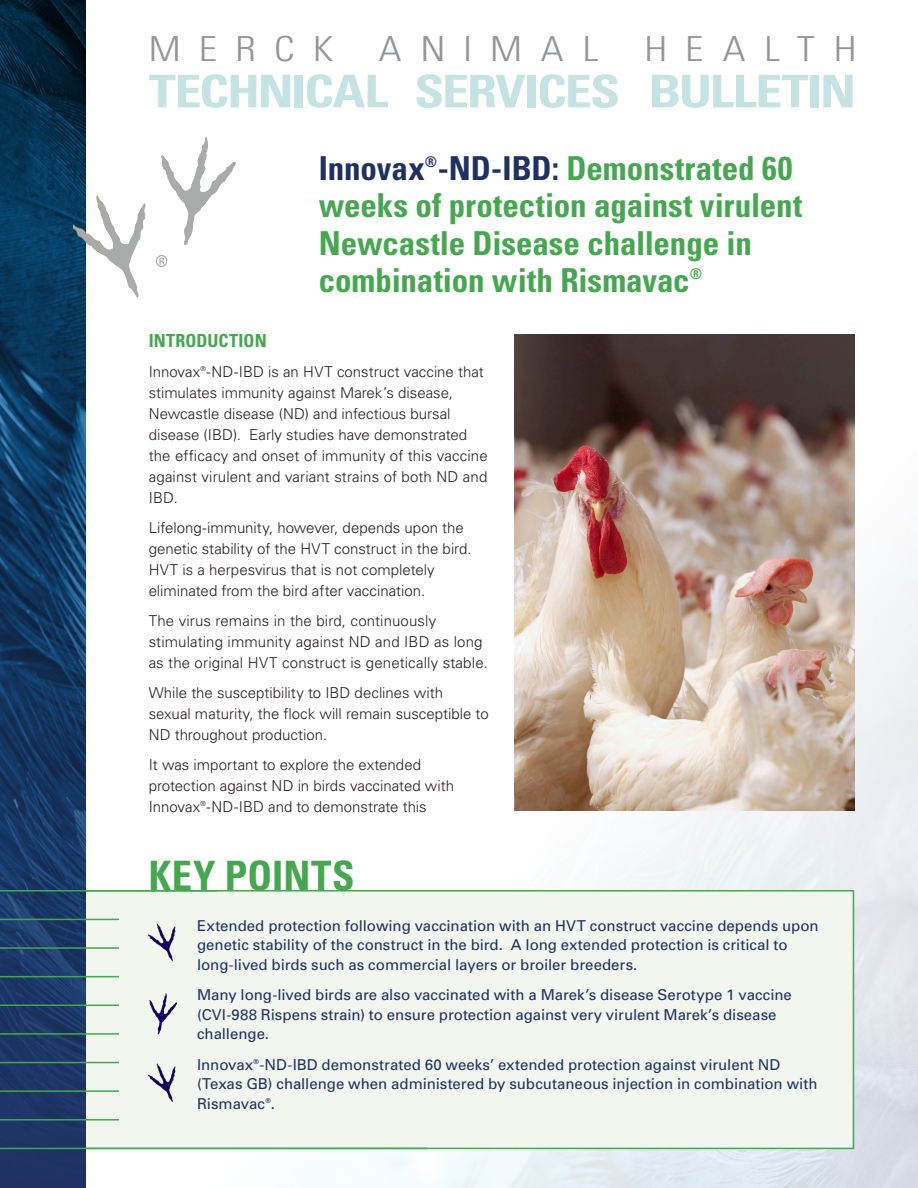
<style>
.page{position:relative;width:918px;height:1188px;background:#fff}
.page>*{position:absolute;margin:0;border:0;box-sizing:border-box;transform-origin:0 0}
.t1{font:700 condensed 45.15px "Univers LT Std";letter-spacing:-.04em;color:#c5e3e3;scale:1.2 1}
.Paragraph_Style_1{font:700 condensed 40.5px "Univers LT Std";letter-spacing:.015em;color:#45a74f}
.t2{font:300 condensed 34.5px "Univers LT Std";letter-spacing:.445em;color:#939598;scale:1.19 1}
.Paragraph_Style_1-2{font:700 condensed 33px/37.5px "Univers LT Std";letter-spacing:-.005em;color:#45a74f}
.Paragraph_Style_1-3{font:700 condensed 33px "Univers LT Std";color:#1f3162}
.TechB_Title___Level{font:700 condensed 18px "Univers LT Std";letter-spacing:.005em;color:#45a74f}
.TechB_Body_Copy{font:300 15px/21px "Univers CE";color:#231f20}
.TechB_Body_Copy-2{font:15px/19.5px "Univers";color:#1f3162}
.Paragraph_Style_1-4{font:700 condensed 14.85px "Univers LT Std";color:#1f3162}
.Paragraph_Style_1-5{font:700 condensed 14.85px "Univers LT Std";color:#45a74f}
.TechB_Body_Copy-3{font:300 6.75px "Univers CE";color:#231f20}
.TechB_Body_Copy-4{font:6.75px "Univers";color:#1f3162}
.s1{color:#45a74f}
</style>
<div class="page">
<img style="left:105px;top:137px;width:813px;height:1051px">
<div style="left:64px;top:890px;width:790px;height:259px;background:#f1f6ee;border:2px solid #45a74f"></div>
<svg style="left:0;top:0;width:86px;height:1188px;background:#11365d"></svg>
<img style="left:74px;top:138px;width:162px;height:160px">
<hr style="left:0;top:890px;width:218px;height:2px;background:#45a74f">
<hr style="left:0;top:919px;width:119px;height:1px;background:#45a74f">
<hr style="left:0;top:947px;width:119px;height:2px;background:#45a74f">
<hr style="left:0;top:976px;width:119px;height:1px;background:#45a74f">
<hr style="left:0;top:1005px;width:119px;height:1px;background:#45a74f">
<hr style="left:0;top:1033px;width:119px;height:2px;background:#45a74f">
<hr style="left:0;top:1062px;width:119px;height:1px;background:#45a74f">
<hr style="left:0;top:1090px;width:119px;height:2px;background:#45a74f">
<hr style="left:0;top:1119px;width:119px;height:2px;background:#45a74f">
<hr style="left:0;top:1148px;width:427px;height:1px;background:#45a74f">
<img style="left:149px;top:1063px;width:27px;height:38px">
<img style="left:149px;top:923px;width:27px;height:38px">
<img style="left:149px;top:994px;width:28px;height:41px">
<img style="left:514px;top:334px;width:340px;height:477px">
<p class="t2" style="left:149px;top:28px;width:156px">MERCK</p>
<p class="t2" style="left:379px;top:28px;width:186px">ANIMAL</p>
<p class="t2" style="left:644px;top:28px;width:180px">HEALTH</p>
<p class="t1" style="left:149px;top:64px;width:591px">TECHNICAL SERVICES BULLETIN</p>
<p class="Paragraph_Style_1-4" style="left:425px;top:152px;width:14px">®</p>
<p class="Paragraph_Style_1-2" style="left:319px;top:187px;width:485px">weeks of protection against virulent<br>Newcastle Disease challenge in combination with Rismavac</p>
<p class="Paragraph_Style_1-3" style="left:319px;top:148px;width:475px">Innovax -ND-IBD: <span class="s1">Demonstrated 60</span></p>
<p class="Paragraph_Style_1-5" style="left:690px;top:265px;width:14px">®</p>
<p class="TechB_Title___Level" style="left:149px;top:330px;width:120px">INTRODUCTION</p>
<p class="TechB_Body_Copy" style="left:149px;top:362px;width:337px">Innovax -ND-IBD is an HVT construct vaccine that</p>
<p class="TechB_Body_Copy-3" style="left:201px;top:365px;width:7px">®</p>
<p class="TechB_Body_Copy" style="left:149px;top:383px;width:341px">stimulates immunity against Marek’s disease, Newcastle disease (ND) and infectious bursal disease (IBD). Early studies have demonstrated the efficacy and onset of immunity of this vaccine against virulent and variant strains of both ND and IBD.</p>
<p class="TechB_Body_Copy" style="left:149px;top:518px;width:325px">Lifelong-immunity, however, depends upon the genetic stability of the HVT construct in the bird.<br>HVT is a herpesvirus that is not completely eliminated from the bird after vaccination.</p>
<p class="TechB_Body_Copy" style="left:149px;top:611px;width:341px">The virus remains in the bird, continuously stimulating immunity against ND and IBD as long as the original HVT construct is genetically stable.</p>
<p class="TechB_Body_Copy" style="left:149px;top:683px;width:342px">While the susceptibility to IBD declines with sexual maturity, the flock will remain susceptible to<br>ND throughout production.</p>
<p class="TechB_Body_Copy" style="left:149px;top:755px;width:307px">It was important to explore the extended protection against ND in birds vaccinated with<br>Innovax -ND-IBD and to demonstrate this</p>
<p class="TechB_Body_Copy-3" style="left:201px;top:800px;width:7px">®</p>
<p class="Paragraph_Style_1" style="left:149px;top:851px;width:207px">KEY POINTS</p>
<p class="TechB_Body_Copy-2" style="left:197px;top:915px;width:623px">Extended protection following vaccination with an HVT construct vaccine depends upon genetic stability of the construct in the bird. A long extended protection is critical to long-lived birds such as commercial layers or broiler breeders.</p>
<p class="TechB_Body_Copy-2" style="left:197px;top:985px;width:596px">Many long-lived birds are also vaccinated with a Marek’s disease Serotype 1 vaccine (CVI-988 Rispens strain) to ensure protection against very virulent Marek’s disease challenge.</p>
<p class="TechB_Body_Copy-2" style="left:197px;top:1054px;width:585px">Innovax -ND-IBD demonstrated 60 weeks’ extended protection against virulent ND</p>
<p class="TechB_Body_Copy-4" style="left:254px;top:1057px;width:7px">®</p>
<p class="TechB_Body_Copy-2" style="left:197px;top:1074px;width:622px">(Texas GB) challenge when administered by subcutaneous injection in combination with<br>Rismavac .</p>
<p class="TechB_Body_Copy-4" style="left:265px;top:1096px;width:7px">®</p>
</div>
